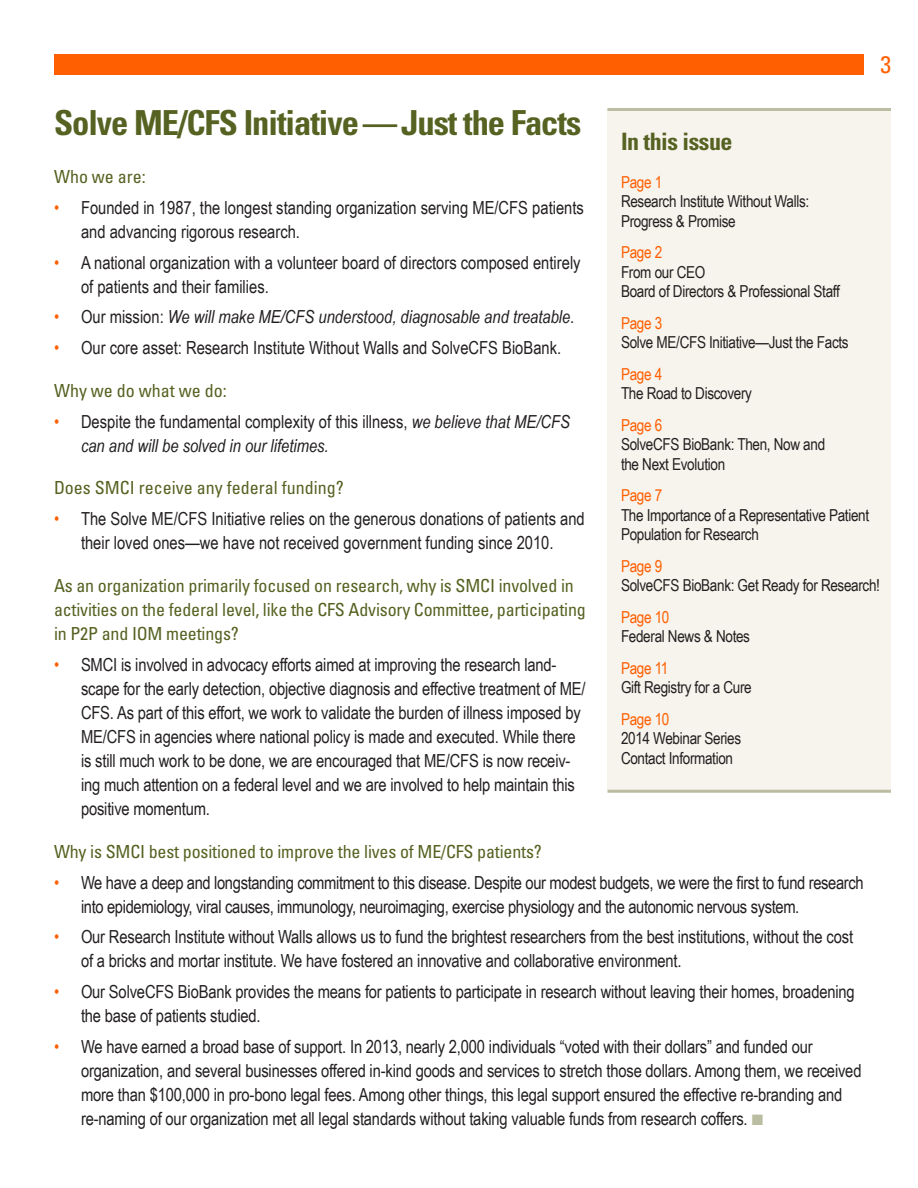
<style>
.page{position:relative;width:918px;height:1188px;background:#fff}
.page>*{position:absolute;margin:0;border:0;box-sizing:border-box;transform-origin:0 0}
.t1{font:700 condensed 34.5px "Univers";letter-spacing:-.03em;color:#556221}
.t2{font:700 condensed 24px "Univers";letter-spacing:-.02em;color:#556221}
.t3{font:condensed 24px "Univers";color:#ff5f00}
.t4{font:18px/24px "Arial Narrow";letter-spacing:-.01em;color:#231f20}
.t5{font:condensed 18px/24px "Univers";letter-spacing:-.01em;color:#556221}
.t6{font:italic 18px/24px "Arial Narrow";color:#231f20}
.t7{font:16.5px/19.5px "Arial Narrow";letter-spacing:-.02em;color:#231f20}
.t8{font:16.5px "Arial Narrow";letter-spacing:-.02em;color:#ff5f00}
.s1{color:#ff5f00}
.s2{font-style:normal;color:#ff5f00}
.s3{font-style:normal}
.s4{color:#babda1}
</style>
<div class="page">
<div style="left:54px;top:54px;width:810px;height:20px;background:#ff5f00"></div>
<div style="left:608px;top:108px;width:283px;height:682px;background:#f7f3ed"></div>
<hr style="left:608px;top:108px;width:283px;height:3px;background:#babda1">
<hr style="left:608px;top:790px;width:283px;height:3px;background:#babda1">
<h2 class="t3" style="left:880px;top:49px;width:12px">3</h2>
<h1 class="t1" style="left:54px;top:102px;width:529px">Solve ME/CFS Initiative — Just the Facts</h1>
<p class="t5" style="left:54px;top:164px;width:93px">Who we are:</p>
<p class="t4" style="left:81px;top:195px;width:504px;text-indent:-27px"><span class="s1">•</span> Founded in 1987, the longest standing organization serving ME/CFS patients and advancing rigorous research.</p>
<p class="t4" style="left:81px;top:250px;width:501px;text-indent:-27px"><span class="s1">•</span> A national organization with a volunteer board of directors composed entirely of patients and their families.</p>
<p class="t6" style="left:54px;top:305px;width:522px"><span class="s2">•</span> <span class="s3">Our mission:</span> We will make ME/CFS understood, diagnosable and treatable.</p>
<p class="t4" style="left:54px;top:335px;width:509px"><span class="s1">•</span> Our core asset: Research Institute Without Walls and SolveCFS BioBank.</p>
<p class="t5" style="left:54px;top:378px;width:174px">Why we do what we do:</p>
<p class="t6" style="left:81px;top:409px;width:491px;text-indent:-27px"><span class="s2">•</span> <span class="s3">Despite the fundamental complexity of this illness,</span> we believe that ME/CFS can and will be solved in our lifetimes.</p>
<p class="t5" style="left:54px;top:476px;width:291px">Does SMCI receive any federal funding?</p>
<p class="t4" style="left:54px;top:506px;width:532px;text-align:center"><span class="s1">•</span> The Solve ME/CFS Initiative relies on the generous donations of patients and their loved ones—we have not received government funding since 2010.</p>
<p class="t5" style="left:54px;top:573px;width:533px">As an organization primarily focused on research, why is SMCI involved in activities on the federal level, like the CFS Advisory Committee, participating in P2P and IOM meetings?</p>
<p class="t4" style="left:81px;top:652px;width:506px;text-indent:-27px"><span class="s1">•</span> SMCI is involved in advocacy efforts aimed at improving the research land&shy;scape for the early detection, objective diagnosis and effective treatment of ME/ CFS. As part of this effort, we work to validate the burden of illness imposed by ME/CFS in agencies where national policy is made and executed. While there is still much work to be done, we are encouraged that ME/CFS is now receiv&shy;ing much attention on a federal level and we are involved to help maintain this positive momentum.</p>
<p class="t5" style="left:54px;top:839px;width:489px">Why is SMCI best positioned to improve the lives of ME/CFS patients?</p>
<p class="t4" style="left:81px;top:870px;width:784px;text-indent:-27px"><span class="s1">•</span> We have a deep and longstanding commitment to this disease. Despite our modest budgets, we were the first to fund research into epidemiology, viral causes, immunology, neuroimaging, exercise physiology and the autonomic nervous system.</p>
<p class="t4" style="left:81px;top:924px;width:774px;text-indent:-27px"><span class="s1">•</span> Our Research Institute without Walls allows us to fund the brightest researchers from the best institutions, without the cost of a bricks and mortar institute. We have fostered an innovative and collaborative environment.</p>
<p class="t4" style="left:81px;top:979px;width:775px;text-indent:-27px"><span class="s1">•</span> Our SolveCFS BioBank provides the means for patients to participate in research without leaving their homes, broadening the base of patients studied.</p>
<p class="t4" style="left:81px;top:1034px;width:782px;text-indent:-27px"><span class="s1">•</span> We have earned a broad base of support. In 2013, nearly 2,000 individuals “voted with their dollars” and funded our organization, and several businesses offered in-kind goods and services to stretch those dollars. Among them, we received more than $100,000 in pro-bono legal fees. Among other things, this legal support ensured the effective re-branding and re-naming of our organization met all legal standards without taking valuable funds from research coffers. <span class="s4">■</span></p>
<h2 class="t2" style="left:621px;top:127px;width:113px">In this issue</h2>
<p class="t8" style="left:621px;top:170px;width:43px">Page 1</p>
<p class="t7" style="left:621px;top:191px;width:190px">Research Institute Without Walls:<br>Progress &amp; Promise</p>
<p class="t8" style="left:621px;top:240px;width:43px">Page 2</p>
<p class="t7" style="left:621px;top:262px;width:220px">From our CEO<br>Board of Directors &amp; Professional Staff</p>
<p class="t8" style="left:621px;top:311px;width:43px">Page 3</p>
<p class="t7" style="left:621px;top:332px;width:229px">Solve ME/CFS Initiative—Just the Facts</p>
<p class="t8" style="left:621px;top:362px;width:43px">Page 4</p>
<p class="t7" style="left:621px;top:383px;width:133px">The Road to Discovery</p>
<p class="t8" style="left:621px;top:413px;width:43px">Page 6</p>
<p class="t7" style="left:621px;top:434px;width:206px">SolveCFS BioBank: Then, Now and the Next Evolution</p>
<p class="t8" style="left:621px;top:483px;width:43px">Page 7</p>
<p class="t7" style="left:621px;top:505px;width:250px">The Importance of a Representative Patient<br>Population for Research</p>
<p class="t8" style="left:621px;top:554px;width:43px">Page 9</p>
<p class="t7" style="left:621px;top:575px;width:261px">SolveCFS BioBank: Get Ready for Research!</p>
<p class="t8" style="left:621px;top:605px;width:50px">Page 10</p>
<p class="t7" style="left:621px;top:626px;width:131px">Federal News &amp; Notes</p>
<p class="t8" style="left:621px;top:656px;width:49px">Page 11</p>
<p class="t7" style="left:621px;top:677px;width:132px">Gift Registry for a Cure</p>
<p class="t8" style="left:621px;top:707px;width:50px">Page 10</p>
<p class="t7" style="left:621px;top:728px;width:122px">2014 Webinar Series<br>Contact Information</p>
</div>
